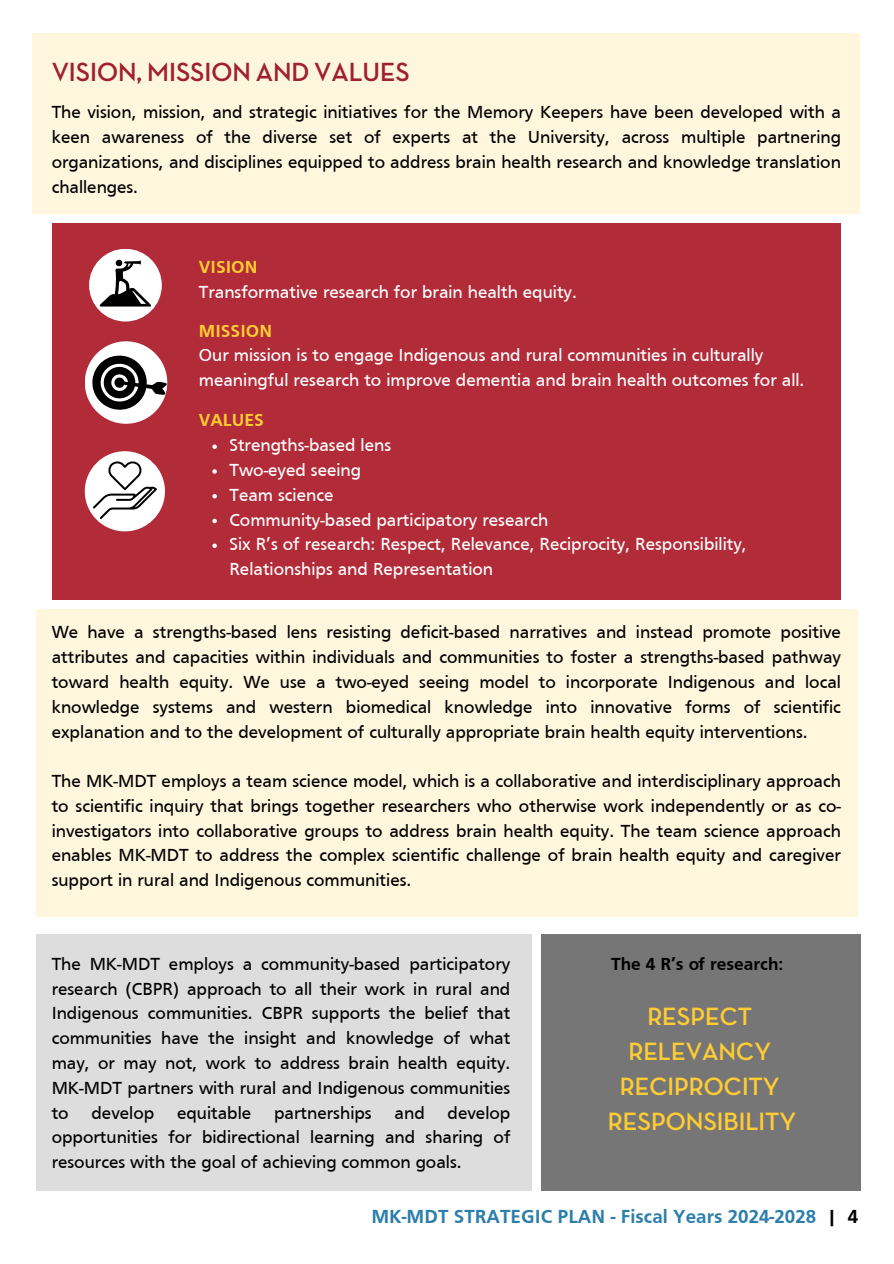
<style>
.page{position:relative;width:894px;height:1264px;background:#fff}
.page>*{position:absolute;margin:0;border:0;box-sizing:border-box;transform-origin:0 0}
.t1{font:700 26.7px "Neutraface Display";color:#a0202d}
.t2{font:700 25.5px/34.8px "Neutraface Display";color:#fc3;text-align:center}
.t3{font:700 19.5px "Frutiger";color:#2c7eab}
.t4{font:700 19.5px "Frutiger";color:#000}
.t5{font:18px/24.8px "Frutiger";color:#000;text-align:justify}
.t6{font:18px/24.8px "Frutiger";color:#fff}
.t7{font:700 18px "Frutiger";color:#fc3}
.t8{font:700 18px "Frutiger";color:#000}
.s1{color:#000}
</style>
<div class="page">
<div style="left:32px;top:34px;width:827px;height:180px;background:#fff6de"></div>
<div style="left:36px;top:610px;width:822px;height:306px;background:#fff6de"></div>
<div style="left:52px;top:223px;width:788px;height:377px;background:#b22b38"></div>
<div style="left:89px;top:249px;width:73px;height:72px;background:#fff;border-radius:50%"></div>
<svg style="left:99px;top:259px;width:52px;height:47px"></svg>
<svg style="left:85px;top:342px;width:83px;height:82px"></svg>
<div style="left:85px;top:451px;width:80px;height:80px;background:#fff;border-radius:50%"></div>
<svg style="left:93px;top:460px;width:64px;height:59px"></svg>
<div style="left:36px;top:934px;width:495px;height:256px;background:#ddd"></div>
<svg style="left:212px;top:444px;width:5px;height:5px"></svg>
<svg style="left:212px;top:469px;width:5px;height:4px"></svg>
<svg style="left:212px;top:494px;width:5px;height:4px"></svg>
<svg style="left:212px;top:518px;width:5px;height:5px"></svg>
<svg style="left:212px;top:543px;width:5px;height:5px"></svg>
<div style="left:541px;top:934px;width:319px;height:256px;background:#777677"></div>
<p class="t1" style="left:52px;top:60px;width:359px">VISION, MISSION AND VALUES</p>
<p class="t5" style="left:52px;top:101px;width:790px">The vision, mission, and strategic initiatives for the Memory Keepers have been developed with a keen awareness of the diverse set of experts at the University, across multiple partnering organizations, and disciplines equipped to address brain health research and knowledge translation challenges.</p>
<p class="t7" style="left:199px;top:260px;width:60px">VISION</p>
<p class="t6" style="left:199px;top:281px;width:379px">Transformative research for brain health equity.</p>
<p class="t7" style="left:199px;top:323px;width:75px">MISSION</p>
<p class="t6" style="left:199px;top:344px;width:607px">Our mission is to engage Indigenous and rural communities in culturally meaningful research to improve dementia and brain health outcomes for all.</p>
<p class="t7" style="left:199px;top:413px;width:67px">VALUES</p>
<p class="t6" style="left:229px;top:434px;width:163px">Strengths-based lens</p>
<p class="t6" style="left:229px;top:459px;width:133px">Two-eyed seeing</p>
<p class="t6" style="left:229px;top:484px;width:105px">Team science</p>
<p class="t6" style="left:229px;top:508px;width:320px">Community-based participatory research</p>
<p class="t6" style="left:229px;top:533px;width:518px">Six R’s of research: Respect, Relevance, Reciprocity, Responsibility,<br>Relationships and Representation</p>
<p class="t5" style="left:52px;top:621px;width:790px">We have a strengths-based lens resisting deficit-based narratives and instead promote positive attributes and capacities within individuals and communities to foster a strengths-based pathway toward health equity. We use a two-eyed seeing model to incorporate Indigenous and local knowledge systems and western biomedical knowledge into innovative forms of scientific explanation and to the development of culturally appropriate brain health equity interventions.</p>
<h2 class="t5" style="left:52px;top:770px;width:790px">The MK-MDT employs a team science model, which is a collaborative and interdisciplinary approach to scientific inquiry that brings together researchers who otherwise work independently or as co&shy;investigators into collaborative groups to address brain health equity. The team science approach enables MK-MDT to address the complex scientific challenge of brain health equity and caregiver support in rural and Indigenous communities.</h2>
<p class="t5" style="left:52px;top:953px;width:460px">The MK-MDT employs a community-based participatory research (CBPR) approach to all their work in rural and Indigenous communities. CBPR supports the belief that communities have the insight and knowledge of what may, or may not, work to address brain health equity.<br>MK-MDT partners with rural and Indigenous communities to</p>
<p class="t5" style="left:52px;top:1101px;width:460px;text-indent:396px">develop opportunities for bidirectional learning and sharing of resources with the goal of achieving common goals.</p>
<p class="t5" style="left:91px;top:1101px;width:64px">develop</p>
<p class="t5" style="left:177px;top:1101px;width:76px">equitable</p>
<p class="t5" style="left:274px;top:1101px;width:99px">partnerships</p>
<p class="t5" style="left:394px;top:1101px;width:32px">and</p>
<p class="t8" style="left:611px;top:956px;width:174px">The 4 R’s of research:</p>
<h3 class="t2" style="left:607px;top:1000px;width:190px">RESPECT<br>RELEVANCY<br>RECIPROCITY<br>RESPONSIBILITY</h3>
<h1 class="t3" style="left:371px;top:1208px;width:467px">MK-MDT STRATEGIC PLAN - Fiscal Years 2024-2028 <span class="s1">|</span></h1>
<p class="t4" style="left:847px;top:1208px;width:12px">4</p>
</div>
